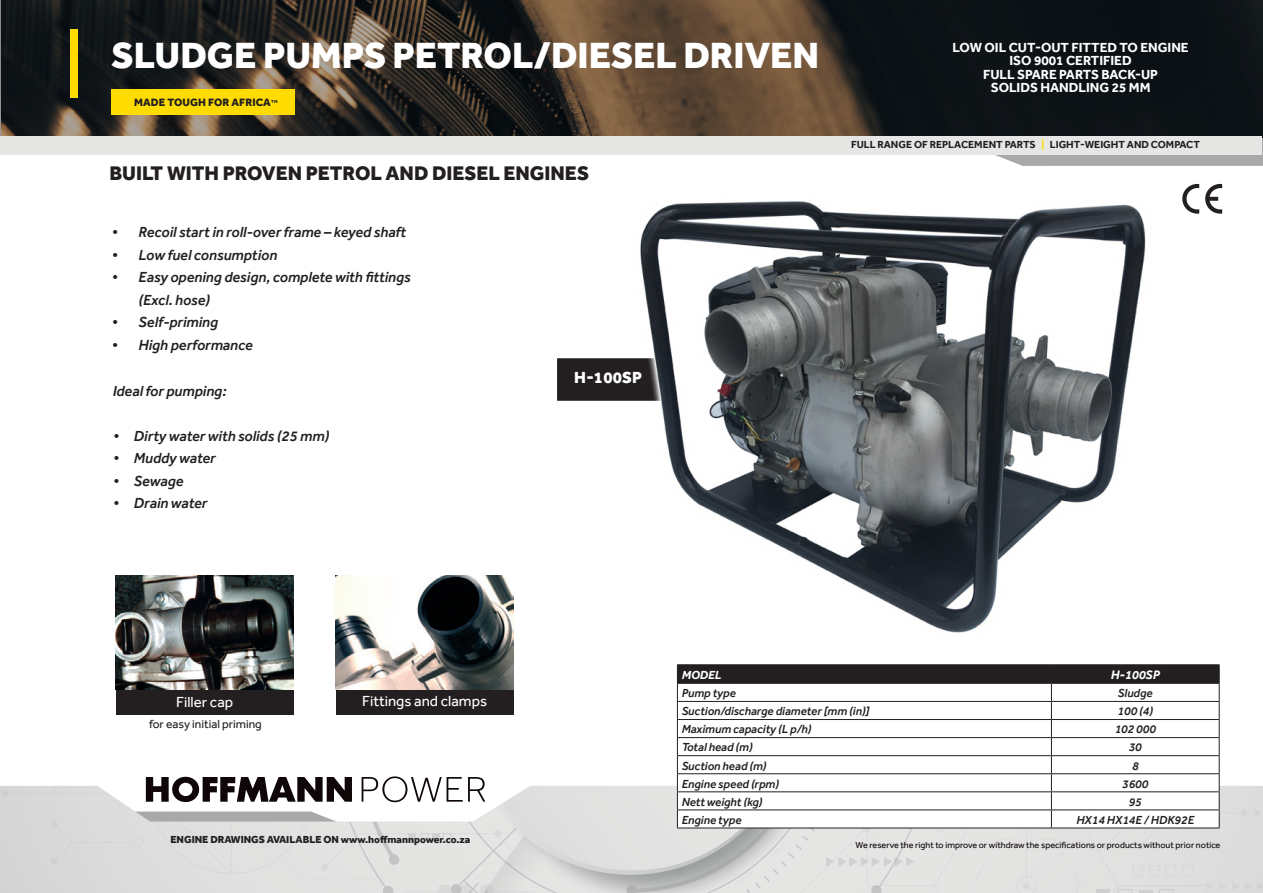
<style>
.page{position:relative;width:1263px;height:893px;background:#fff}
.page>*{position:absolute;margin:0;border:0;box-sizing:border-box;transform-origin:0 0}
.t1{font:800 37.5px "Effra";color:#fff}
.t2{font:800 20.25px "Effra";color:#231f20}
.t3{font:800 16.5px "Effra";letter-spacing:.01em;color:#fff}
.t4{font:italic 500 15px/22.5px "Effra";color:#231f20}
.t5{font:15px "Effra";color:#fff}
.t6{font:700 13.5px "Effra";color:#fff}
.t7{font:italic 700 12.6px "Effra";color:#fff}
.t8{font:italic 500 12px "Effra";color:#231f20}
.t9{font:12px "Effra";color:#231f20}
.t10{font:italic 700 12px "Effra";color:#fff}
.t11{font:800 10.95px "Effra";letter-spacing:.01em;color:#231f20}
.t12{font:700 10.5px "Effra";color:#231f20}
.t13{font:800 10.5px "Effra";color:#231f20}
.t14{font:9px "Effra";color:#0e0607}
.t15{font:800 4.35px "Effra";color:#231f20}
.s1{color:#ffdc01}
</style>
<div class="page">
<div style="left:2px;top:790px;width:6px;height:7px;background:#cecfcf;border-radius:50%"></div>
<svg style="left:0;top:0;width:1263px;height:166px;background:#3c3732"></svg>
<div style="left:0;top:136px;width:1262px;height:18px;background:#e6e6e5"></div>
<div style="left:71px;top:29px;width:7px;height:69px;background:#ffdc01"></div>
<div style="left:111px;top:89px;width:184px;height:26px;background:#ffdc01"></div>
<hr style="left:677px;top:664px;width:374px;height:1px;background:#231f20">
<hr style="left:1051px;top:664px;width:168px;height:1px;background:#231f20">
<svg style="left:5px;top:665px;width:1258px;height:228px"></svg>
<hr style="left:677px;top:828px;width:374px;height:1px;background:#231f20">
<hr style="left:1051px;top:828px;width:168px;height:1px;background:#231f20">
<div style="left:557px;top:358px;width:52px;height:43px;background:#231f20"></div>
<img style="left:609px;top:162px;width:567px;height:471px">
<svg style="left:1182px;top:184px;width:17px;height:30px"></svg>
<svg style="left:1205px;top:184px;width:17px;height:30px"></svg>
<div style="left:336px;top:667px;width:177px;height:47px;background:#231f20"></div>
<img style="left:336px;top:575px;width:177px;height:114px">
<div style="left:116px;top:667px;width:177px;height:47px;background:#231f20"></div>
<img style="left:116px;top:575px;width:177px;height:114px">
<p class="t1" style="left:112px;top:33px;width:709px">SLUDGE PUMPS PETROL/DIESEL DRIVEN</p>
<p class="t11" style="left:134px;top:96px;width:138px">MADE TOUGH FOR AFRICA</p>
<p class="t15" style="left:271px;top:99px;width:8px">TM</p>
<p class="t2" style="left:110px;top:162px;width:481px">BUILT WITH PROVEN PETROL AND DIESEL ENGINES</p>
<p class="t4" style="left:112px;top:221px;width:296px">• Recoil start in roll-over frame – keyed shaft</p>
<p class="t4" style="left:112px;top:243px;width:167px">• Low fuel consumption</p>
<p class="t4" style="left:139px;top:266px;width:274px;text-indent:-27px">• Easy opening design, complete with fittings (Excl. hose)</p>
<p class="t4" style="left:112px;top:311px;width:108px">• Self-priming</p>
<p class="t4" style="left:112px;top:333px;width:143px">• High performance</p>
<p class="t4" style="left:113px;top:379px;width:115px">Ideal for pumping:</p>
<p class="t4" style="left:113px;top:424px;width:218px">• Dirty water with solids (25 mm)</p>
<p class="t4" style="left:113px;top:447px;width:105px">• Muddy water</p>
<p class="t4" style="left:113px;top:469px;width:72px">• Sewage</p>
<p class="t4" style="left:113px;top:492px;width:96px">• Drain water</p>
<p class="t3" style="left:574px;top:367px;width:69px">H-100SP</p>
<p class="t6" style="left:952px;top:39px;width:238px">LOW OIL CUT-OUT FITTED TO ENGINE</p>
<p class="t6" style="left:1009px;top:52px;width:124px">ISO 9001 CERTIFIED</p>
<p class="t6" style="left:983px;top:66px;width:176px">FULL SPARE PARTS BACK-UP</p>
<p class="t6" style="left:991px;top:79px;width:161px">SOLIDS HANDLING 25 MM</p>
<p class="t12" style="left:851px;top:138px;width:350px">FULL RANGE OF REPLACEMENT PARTS <span class="s1">|</span> LIGHT-WEIGHT AND COMPACT</p>
<p class="t5" style="left:176px;top:693px;width:59px">Filler cap</p>
<p class="t9" style="left:149px;top:717px;width:114px">for easy initial priming</p>
<p class="t5" style="left:362px;top:692px;width:126px">Fittings and clamps</p>
<p class="t13" style="left:170px;top:833px;width:302px">ENGINE DRAWINGS AVAILABLE ON www.hoffmannpower.co.za</p>
<p class="t10" style="left:682px;top:667px;width:41px">MODEL</p>
<p class="t7" style="left:1111px;top:667px;width:50px">H-100SP</p>
<p class="t8" style="left:682px;top:686px;width:56px">Pump type</p>
<p class="t8" style="left:1118px;top:686px;width:36px">Sludge</p>
<p class="t8" style="left:682px;top:704px;width:189px">Suction/discharge diameter [mm (in)]</p>
<p class="t8" style="left:1117px;top:704px;width:37px">100 (4)</p>
<p class="t8" style="left:682px;top:722px;width:131px">Maximum capacity (L p/h)</p>
<p class="t8" style="left:1115px;top:722px;width:43px">102 000</p>
<p class="t8" style="left:682px;top:740px;width:72px">Total head (m)</p>
<p class="t8" style="left:1129px;top:740px;width:15px">30</p>
<p class="t8" style="left:682px;top:758px;width:86px">Suction head (m)</p>
<p class="t8" style="left:1132px;top:758px;width:8px">8</p>
<p class="t8" style="left:682px;top:776px;width:99px">Engine speed (rpm)</p>
<p class="t8" style="left:1122px;top:776px;width:28px">3600</p>
<p class="t8" style="left:682px;top:794px;width:82px">Nett weight (kg)</p>
<p class="t8" style="left:1129px;top:794px;width:15px">95</p>
<p class="t8" style="left:682px;top:813px;width:61px">Engine type</p>
<p class="t8" style="left:1076px;top:813px;width:119px">HX14 HX14E / HDK92E</p>
<p class="t14" style="left:855px;top:840px;width:366px">We reserve the right to improve or withdraw the specifications or products without prior notice</p>
</div>
